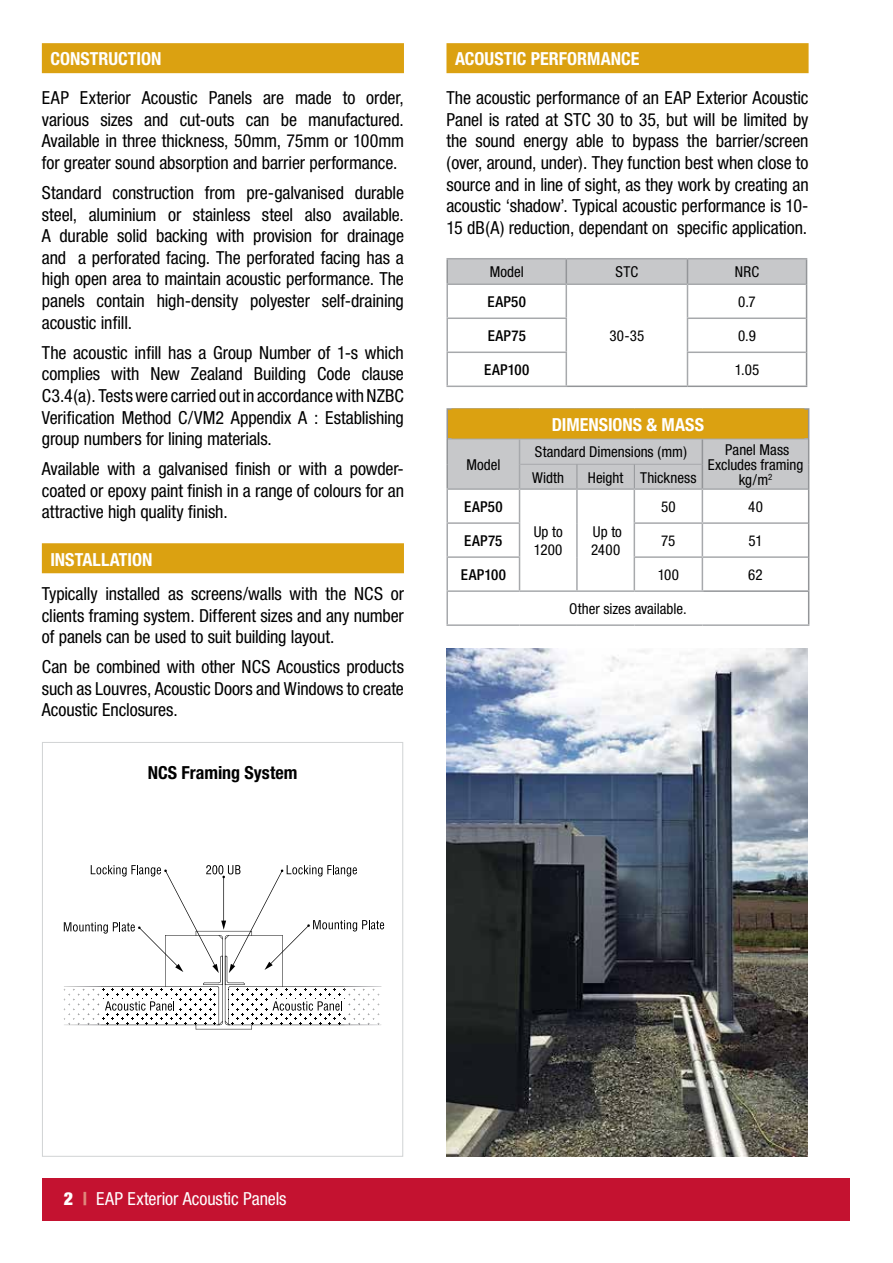
<style>
.page{position:relative;width:893px;height:1263px;background:#fff}
.page>*{position:absolute;margin:0;border:0;box-sizing:border-box;transform-origin:0 0}
.t1{font:condensed 18px/21.6px "Helvetica Neue";letter-spacing:-.005em;color:#000;text-align:justify}
.t2{font:700 condensed 18px "Helvetica Neue";color:#fff}
.t3{font:condensed 18px "Helvetica Neue";letter-spacing:-.005em;color:#fff}
.t4{font:700 condensed 18px "Helvetica Neue";color:#000}
.t5{font:condensed 15px/18px "Helvetica Neue";color:#000}
.t6{font:500 condensed 15px "Helvetica Neue";letter-spacing:.02em;color:#000}
.s1{font-weight:900}
.s2{font-weight:900;font-stretch:expanded;color:#df897c}
</style>
<div class="page">
<div style="left:43px;top:1178px;width:807px;height:42px;background:#c41230"></div>
<svg style="left:518px;top:490px;width:186px;height:100px"></svg>
<hr style="left:446px;top:408px;width:73px;height:2px;background:#939598">
<hr style="left:446px;top:410px;width:2px;height:29px;background:#939598">
<hr style="left:702px;top:408px;width:107px;height:2px;background:#939598">
<hr style="left:446px;top:439px;width:2px;height:25px;background:#939598">
<hr style="left:446px;top:464px;width:2px;height:24px;background:#939598">
<hr style="left:519px;top:488px;width:58px;height:2px;background:#a7a9ac">
<hr style="left:634px;top:488px;width:68px;height:2px;background:#a7a9ac">
<hr style="left:702px;top:488px;width:106px;height:2px;background:#a7a9ac">
<hr style="left:702px;top:490px;width:1px;height:32px;background:#a7a9ac">
<hr style="left:702px;top:524px;width:1px;height:32px;background:#a7a9ac">
<hr style="left:702px;top:558px;width:1px;height:32px;background:#a7a9ac">
<svg style="left:447px;top:410px;width:362px;height:79px;background:#c5c5c4"></svg>
<hr style="left:808px;top:489px;width:1px;height:34px;background:#939598">
<hr style="left:634px;top:522px;width:68px;height:2px;background:#a7a9ac">
<hr style="left:702px;top:522px;width:106px;height:2px;background:#a7a9ac">
<hr style="left:634px;top:556px;width:68px;height:2px;background:#a7a9ac">
<hr style="left:702px;top:556px;width:106px;height:2px;background:#a7a9ac">
<hr style="left:446px;top:592px;width:2px;height:32px;background:#a7a9ac">
<hr style="left:519px;top:590px;width:58px;height:2px;background:#a7a9ac">
<hr style="left:634px;top:590px;width:69px;height:2px;background:#a7a9ac">
<hr style="left:446px;top:624px;width:73px;height:2px;background:#a7a9ac">
<hr style="left:519px;top:624px;width:58px;height:2px;background:#a7a9ac">
<hr style="left:577px;top:624px;width:57px;height:2px;background:#a7a9ac">
<hr style="left:634px;top:624px;width:68px;height:2px;background:#a7a9ac">
<hr style="left:702px;top:624px;width:107px;height:2px;background:#a7a9ac">
<hr style="left:808px;top:523px;width:1px;height:34px;background:#939598">
<hr style="left:808px;top:557px;width:1px;height:33px;background:#939598">
<hr style="left:703px;top:590px;width:106px;height:2px;background:#939598">
<hr style="left:808px;top:592px;width:1px;height:32px;background:#939598">
<hr style="left:446px;top:488px;width:73px;height:2px;background:#a7a9ac">
<hr style="left:446px;top:490px;width:2px;height:32px;background:#a7a9ac">
<hr style="left:519px;top:490px;width:1px;height:32px;background:#a7a9ac">
<hr style="left:446px;top:522px;width:74px;height:2px;background:#a7a9ac">
<hr style="left:446px;top:524px;width:2px;height:32px;background:#a7a9ac">
<hr style="left:519px;top:524px;width:1px;height:32px;background:#a7a9ac">
<hr style="left:446px;top:556px;width:74px;height:2px;background:#a7a9ac">
<hr style="left:446px;top:558px;width:2px;height:32px;background:#a7a9ac">
<hr style="left:519px;top:558px;width:1px;height:32px;background:#a7a9ac">
<hr style="left:446px;top:590px;width:73px;height:2px;background:#a7a9ac">
<hr style="left:577px;top:488px;width:57px;height:2px;background:#a7a9ac">
<hr style="left:576px;top:490px;width:2px;height:33px;background:#a7a9ac">
<hr style="left:634px;top:490px;width:1px;height:32px;background:#a7a9ac">
<hr style="left:576px;top:523px;width:2px;height:34px;background:#a7a9ac">
<hr style="left:634px;top:524px;width:1px;height:32px;background:#a7a9ac">
<hr style="left:576px;top:557px;width:2px;height:33px;background:#a7a9ac">
<hr style="left:634px;top:558px;width:1px;height:32px;background:#a7a9ac">
<hr style="left:577px;top:590px;width:57px;height:2px;background:#a7a9ac">
<div style="left:451px;top:408px;width:353px;height:30px;background:#dba111"></div>
<div style="left:42px;top:43px;width:362px;height:30px;background:#dba111"></div>
<div style="left:42px;top:543px;width:362px;height:30px;background:#dba111"></div>
<hr style="left:446px;top:258px;width:120px;height:1px;background:#a7a9ac">
<hr style="left:446px;top:259px;width:2px;height:24px;background:#939598">
<hr style="left:566px;top:258px;width:121px;height:1px;background:#a7a9ac">
<hr style="left:687px;top:258px;width:120px;height:1px;background:#a7a9ac">
<svg style="left:447px;top:259px;width:360px;height:127px"></svg>
<hr style="left:806px;top:284px;width:1px;height:34px;background:#939598">
<hr style="left:687px;top:317px;width:119px;height:2px;background:#a7a9ac">
<hr style="left:687px;top:351px;width:119px;height:2px;background:#a7a9ac">
<hr style="left:806px;top:318px;width:1px;height:34px;background:#939598">
<hr style="left:806px;top:352px;width:1px;height:34px;background:#939598">
<hr style="left:567px;top:386px;width:120px;height:1px;background:#939598">
<hr style="left:687px;top:386px;width:120px;height:1px;background:#939598">
<hr style="left:446px;top:283px;width:120px;height:2px;background:#a7a9ac">
<hr style="left:446px;top:285px;width:2px;height:32px;background:#a7a9ac">
<hr style="left:446px;top:317px;width:121px;height:2px;background:#a7a9ac">
<hr style="left:446px;top:319px;width:2px;height:32px;background:#a7a9ac">
<hr style="left:446px;top:351px;width:121px;height:2px;background:#a7a9ac">
<hr style="left:446px;top:353px;width:2px;height:33px;background:#a7a9ac">
<hr style="left:446px;top:386px;width:121px;height:1px;background:#a7a9ac">
<div style="left:446px;top:43px;width:363px;height:30px;background:#dba111"></div>
<img style="left:446px;top:648px;width:362px;height:509px">
<svg style="left:64px;top:865px;width:320px;height:165px"></svg>
<div style="left:42px;top:742px;width:361px;height:415px;border:1px solid #d1d3d4"></div>
<p class="t2" style="left:50px;top:48px;width:113px">CONSTRUCTION</p>
<p class="t1" style="left:42px;top:87px;width:364px">EAP Exterior Acoustic Panels are made to order, various sizes and cut-outs can be manufactured.<br>Available in three thickness, 50mm, 75mm or 100mm for greater sound absorption and barrier performance.</p>
<p class="t1" style="left:42px;top:182px;width:364px">Standard construction from pre-galvanised durable steel, aluminium or stainless steel also available.<br>A durable solid backing with provision for drainage and a perforated facing. The perforated facing has a high open area to maintain acoustic performance. The panels contain high-density polyester self-draining acoustic infill.</p>
<p class="t1" style="left:42px;top:341px;width:364px">The acoustic infill has a Group Number of 1-s which complies with New Zealand Building Code clause C3.4(a). Tests were carried out in accordance with NZBC Verification Method C/VM2 Appendix A : Establishing group numbers for lining materials.</p>
<p class="t1" style="left:42px;top:458px;width:364px">Available with a galvanised finish or with a powder&shy;coated or epoxy paint finish in a range of colours for an attractive high quality finish.</p>
<p class="t2" style="left:50px;top:548px;width:104px">INSTALLATION</p>
<p class="t1" style="left:42px;top:583px;width:364px">Typically installed as screens/walls with the NCS or clients framing system. Different sizes and any number of panels can be used to suit building layout.</p>
<p class="t1" style="left:42px;top:656px;width:364px">Can be combined with other NCS Acoustics products such as Louvres, Acoustic Doors and Windows to create Acoustic Enclosures.</p>
<p class="t4" style="left:148px;top:762px;width:151px">NCS Framing System</p>
<p class="t2" style="left:455px;top:48px;width:186px">ACOUSTIC PERFORMANCE</p>
<p class="t1" style="left:446px;top:87px;width:364px">The acoustic performance of an EAP Exterior Acoustic Panel is rated at STC 30 to 35, but will be limited by the sound energy able to bypass the barrier/screen (over, around, under). They function best when close to source and in line of sight, as they work by creating an acoustic ‘shadow’. Typical acoustic performance is 10- 15 dB(A) reduction, dependant on specific application.</p>
<p class="t5" style="left:490px;top:263px;width:36px">Model</p>
<p class="t5" style="left:616px;top:263px;width:24px">STC</p>
<p class="t5" style="left:735px;top:263px;width:26px">NRC</p>
<p class="t6" style="left:488px;top:293px;width:40px">EAP50</p>
<p class="t5" style="left:609px;top:327px;width:36px">30-35</p>
<p class="t5" style="left:738px;top:293px;width:19px">0.7</p>
<p class="t6" style="left:488px;top:327px;width:40px">EAP75</p>
<p class="t5" style="left:738px;top:327px;width:19px">0.9</p>
<p class="t6" style="left:484px;top:361px;width:47px">EAP100</p>
<p class="t5" style="left:735px;top:361px;width:26px">1.05</p>
<p class="t5" style="left:466px;top:455px;width:36px">Model</p>
<p class="t6" style="left:464px;top:498px;width:40px">EAP50</p>
<p class="t2" style="left:552px;top:414px;width:154px">DIMENSIONS &amp; MASS</p>
<p class="t5" style="left:535px;top:443px;width:153px">Standard Dimensions (mm)</p>
<p class="t5" style="left:708px;top:442px;width:97px;line-height:15px;text-align:center">Panel Mass<br>Excludes framing</p>
<p class="t5" style="left:532px;top:468px;width:34px">Width</p>
<p class="t5" style="left:588px;top:468px;width:110px">Height Thickness</p>
<p class="t5" style="left:739px;top:470px;width:35px">kg/m<sup>2</sup></p>
<p class="t5" style="left:661px;top:498px;width:16px">50</p>
<p class="t5" style="left:748px;top:498px;width:16px">40</p>
<p class="t5" style="left:534px;top:523px;width:31px">Up to<br>1200</p>
<p class="t5" style="left:591px;top:523px;width:32px">Up to<br>2400</p>
<p class="t6" style="left:464px;top:532px;width:40px">EAP75</p>
<p class="t5" style="left:661px;top:532px;width:16px">75</p>
<p class="t5" style="left:748px;top:532px;width:16px">51</p>
<p class="t6" style="left:461px;top:566px;width:47px">EAP100</p>
<p class="t5" style="left:658px;top:566px;width:23px">100</p>
<p class="t5" style="left:748px;top:566px;width:16px">62</p>
<p class="t5" style="left:569px;top:600px;width:119px">Other sizes available.</p>
<p class="t3" style="left:64px;top:1188px;width:224px"><span class="s1">2</span> <span class="s2">|</span> EAP Exterior Acoustic Panels</p>
</div>
